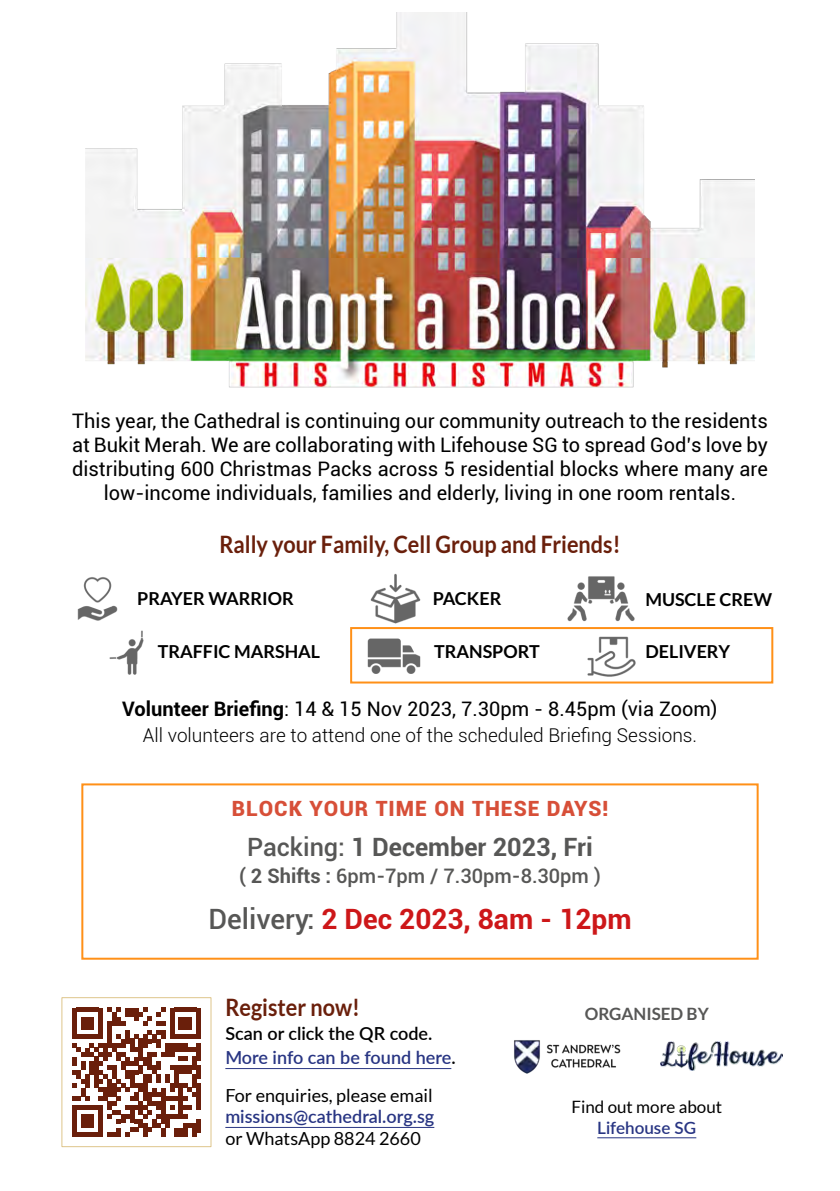
<style>
.page{position:relative;width:840px;height:1191px;background:#fff}
.page>*{position:absolute;margin:0;border:0;box-sizing:border-box;transform-origin:0 0}
.t1{font:700 28px "Roboto";color:#cd1719}
.t2{font:700 25.2px "Roboto";color:#575756}
.t3{font:700 24px "Lato";color:#6a1f0b;scale:.9 1}
.t4{font:900 21px "Roboto";letter-spacing:.05em;color:#d74f38}
.t5{font:20px/24px "Roboto";color:#000;text-align:center}
.t6{font:500 20px "Roboto";color:#575756}
.t7{font:300 19px "Roboto";color:#000}
.t8{font:600 18px/24px "Lato";color:#000}
.t9{font:18px "Lato";color:#000}
.t10{font:600 18px "Lato";color:#283583}
.t11{font:700 17.8px "Lato";color:#000}
.t12{font:17px "Lato";color:#000}
.t13{font:700 17px "Lato";color:#575756}
.t14{font:600 17px "Lato";color:#283583}
.s1{font-weight:700}
.s2{font-weight:500}
.s3{font-weight:500;color:#575756}
.s4{color:#283583}
</style>
<div class="page">
<img style="left:587px;top:636px;width:48px;height:40px">
<img style="left:367px;top:638px;width:54px;height:35px">
<img style="left:109px;top:630px;width:35px;height:44px">
<img style="left:567px;top:576px;width:68px;height:45px">
<img style="left:370px;top:573px;width:51px;height:51px">
<img style="left:77px;top:577px;width:41px;height:44px">
<hr style="left:225px;top:1127px;width:209px;height:1px;background:#283583">
<hr style="left:597px;top:1137px;width:99px;height:1px;background:#283583">
<img style="left:85px;top:12px;width:669px;height:376px">
<svg style="left:81px;top:783px;width:678px;height:177px"></svg>
<img style="left:660px;top:1041px;width:121px;height:29px">
<img style="left:514px;top:1040px;width:26px;height:34px">
<img style="left:539px;top:1043px;width:82px;height:26px">
<svg style="left:72px;top:1007px;width:124px;height:129px"></svg>
<hr style="left:192px;top:1123px;width:4px;height:13px;background:#6a1f0b">
<div style="left:196px;top:1007px;width:5px;height:9px;background:#6a1f0b"></div>
<div style="left:196px;top:1016px;width:5px;height:9px;background:#6a1f0b"></div>
<div style="left:196px;top:1025px;width:5px;height:13px;background:#6a1f0b"></div>
<div style="left:196px;top:1043px;width:5px;height:18px;background:#6a1f0b"></div>
<div style="left:196px;top:1065px;width:5px;height:13px;background:#6a1f0b"></div>
<div style="left:196px;top:1083px;width:5px;height:27px;background:#6a1f0b"></div>
<div style="left:196px;top:1118px;width:5px;height:14px;background:#6a1f0b"></div>
<div style="left:61px;top:997px;width:150px;height:150px;border:1px solid #dec58b"></div>
<hr style="left:225px;top:1068px;width:226px;height:1px;background:#283583">
<div style="left:350px;top:627px;width:422px;height:56px;border:2px solid #ff9017"></div>
<p class="t5" style="left:72px;top:408px;width:697px">This year, the Cathedral is continuing our community outreach to the residents at Bukit Merah. We are collaborating with Lifehouse SG to spread God’s love by distributing 600 Christmas Packs across 5 residential blocks where many are low-income individuals, families and elderly, living in one room rentals.</p>
<p class="t3" style="left:219px;top:530px;width:447px">Rally your Family, Cell Group and Friends!</p>
<p class="t11" style="left:137px;top:589px;width:158px">PRAYER WARRIOR</p>
<p class="t11" style="left:432px;top:589px;width:70px">PACKER</p>
<p class="t11" style="left:645px;top:589px;width:128px">MUSCLE CREW</p>
<p class="t11" style="left:158px;top:641px;width:164px">TRAFFIC MARSHAL</p>
<p class="t11" style="left:434px;top:641px;width:107px">TRANSPORT</p>
<p class="t11" style="left:645px;top:641px;width:86px">DELIVERY</p>
<p class="t5" style="left:122px;top:696px;width:596px"><span class="s1">Volunteer Briefing</span>: 14 &amp; 15 Nov 2023, 7.30pm - 8.45pm (via Zoom)</p>
<p class="t7" style="left:143px;top:722px;width:555px">All volunteers are to attend one of the scheduled Briefing Sessions.</p>
<p class="t4" style="left:231px;top:793px;width:378px">BLOCK YOUR TIME ON THESE DAYS!</p>
<p class="t2" style="left:247px;top:829px;width:347px"><span class="s2">Packing:</span> 1 December 2023, Fri</p>
<p class="t6" style="left:239px;top:862px;width:363px"><span class="s1">( 2 Shifts :</span> 6pm-7pm / 7.30pm-8.30pm )</p>
<h1 class="t1" style="left:208px;top:899px;width:424px"><span class="s3">Delivery:</span> 2 Dec 2023, 8am - 12pm</h1>
<p class="t3" style="left:225px;top:994px;width:151px">Register now!</p>
<p class="t8" style="left:225px;top:1021px;width:231px">Scan or click the QR code.<br><span class="s4">More info can be found here</span>.</p>
<p class="t9" style="left:225px;top:1085px;width:209px">For enquiries, please email</p>
<p class="t10" style="left:225px;top:1103px;width:210px">missions@cathedral.org.sg</p>
<p class="t9" style="left:225px;top:1128px;width:197px">or WhatsApp 8824 2660</p>
<p class="t13" style="left:584px;top:1003px;width:125px">ORGANISED BY</p>
<p class="t12" style="left:571px;top:1097px;width:152px">Find out more about</p>
<p class="t14" style="left:597px;top:1115px;width:100px">Lifehouse SG</p>
</div>
